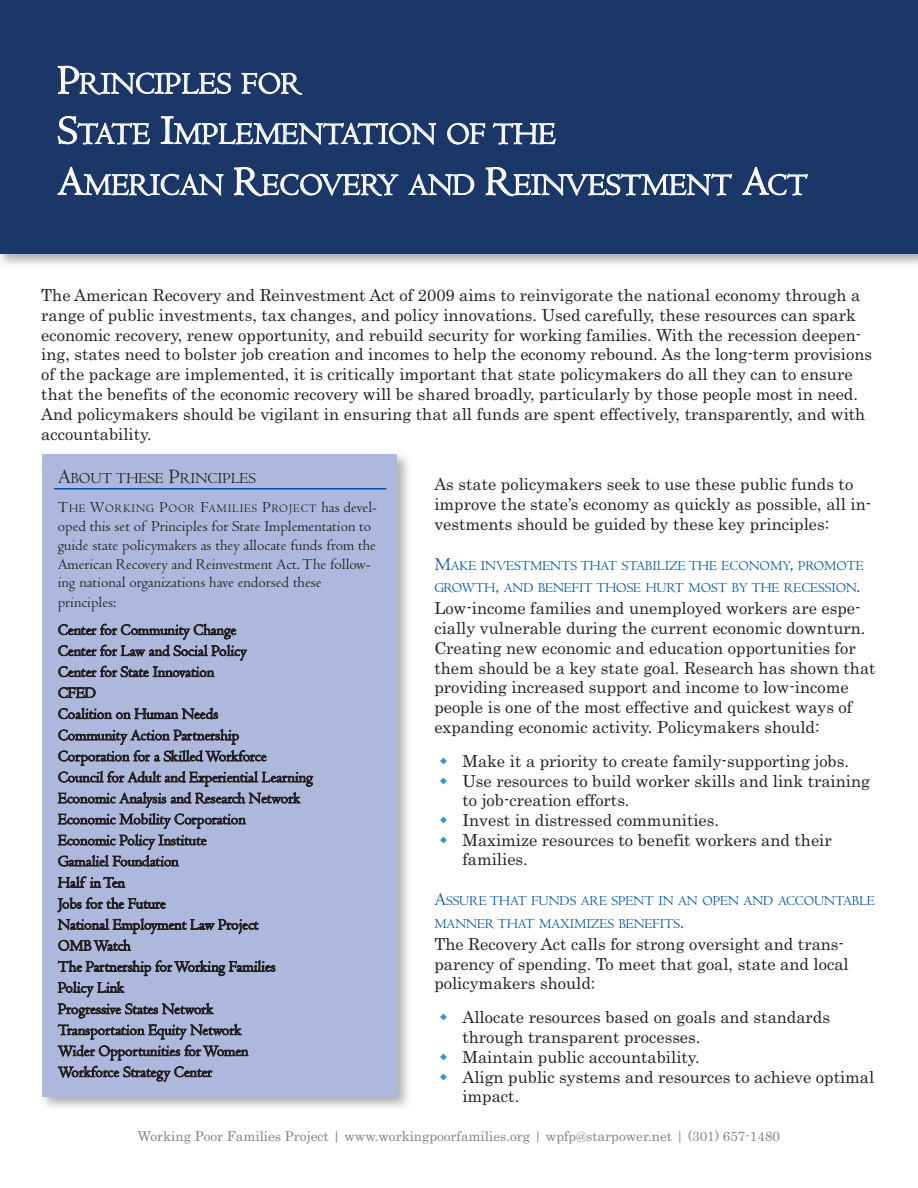
<style>
.page{position:relative;width:918px;height:1188px;background:#fff}
.page>*{position:absolute;margin:0;border:0;box-sizing:border-box;transform-origin:0 0}
.t1{font:31.5px/50.7px "Centaur";letter-spacing:-.005em;color:#fff}
.t2{font:16.5px/19.8px "Century";color:#231f20}
.t3{font:15.75px/21px "Centaur";color:#231f20}
.t4{font:14.1px/22.5px "Centaur";color:#0154a6}
.t5{font:13.5px "Century";color:#808285}
.t6{font:11.85px "Centaur";letter-spacing:.065em;color:#231f20}
.s1{font-size:42px}
.s2{font-size:18.75px}
.s3{font-size:21px}
.s4{font-size:15.75px}
</style>
<div class="page">
<div style="left:0;top:0;width:918px;height:254px;background:#1b3768"></div>
<div style="left:43px;top:454px;width:354px;height:642px;background:#aeb8dc"></div>
<hr style="left:54px;top:488px;width:332px;height:2px;background:#0154a6">
<h1 class="t1" style="left:58px;top:57px;width:752px"><span class="s1">P</span>RINCIPLES FOR<br><span class="s1">S</span>TATE <span class="s1">I</span>MPLEMENTATION OF THE<br><span class="s1">A</span>MERICAN <span class="s1">R</span>ECOVERY AND <span class="s1">R</span>EINVESTMENT <span class="s1">A</span>CT</h1>
<p class="t2" style="left:41px;top:285px;width:832px">The American Recovery and Reinvestment Act of 2009 aims to reinvigorate the national economy through a range of public investments, tax changes, and policy innovations. Used carefully, these resources can spark economic recovery, renew opportunity, and rebuild security for working families. With the recession deepen&shy;ing, states need to bolster job creation and incomes to help the economy rebound. As the long-term provisions of the package are implemented, it is critically important that state policymakers do all they can to ensure that the benefits of the economic recovery will be shared broadly, particularly by those people most in need.<br>And policymakers should be vigilant in ensuring that all funds are spent effectively, transparently, and with accountability.</p>
<p class="t2" style="left:434px;top:474px;width:439px">As state policymakers seek to use these public funds to improve the state’s economy as quickly as possible, all in&shy;vestments should be guided by these key principles:</p>
<p class="t4" style="left:434px;top:553px;width:431px"><span class="s2">M</span>AKE INVESTMENTS THAT STABILIZE THE ECONOMY<span class="s2">,</span> PROMOTE<br>GROWTH<span class="s2">,</span> AND BENEFIT THOSE HURT MOST BY THE RECESSION<span class="s2">.</span></p>
<p class="t2" style="left:434px;top:599px;width:443px">Low-income families and unemployed workers are espe&shy;cially vulnerable during the current economic downturn.<br>Creating new economic and education opportunities for them should be a key state goal. Research has shown that providing increased support and income to low-income people is one of the most effective and quickest ways of expanding economic activity. Policymakers should:</p>
<p class="t2" style="left:462px;top:751px;width:409px">Make it a priority to create family-supporting jobs.<br>Use resources to build worker skills and link training to job-creation efforts.<br>Invest in distressed communities.<br>Maximize resources to benefit workers and their families.</p>
<p class="t4" style="left:434px;top:889px;width:442px"><span class="s2">A</span>SSURE THAT FUNDS ARE SPENT IN AN OPEN AND ACCOUNTABLE<br>MANNER THAT MAXIMIZES BENEFITS<span class="s2">.</span></p>
<p class="t2" style="left:434px;top:934px;width:416px">The Recovery Act calls for strong oversight and trans&shy;parency of spending. To meet that goal, state and local policymakers should:</p>
<p class="t2" style="left:462px;top:1008px;width:413px">Allocate resources based on goals and standards through transparent processes.<br>Maintain public accountability.<br>Align public systems and resources to achieve optimal impact.</p>
<p class="t3" style="left:58px;top:467px;width:200px"><span class="s3">A</span>BOUT THESE <span class="s3">P</span>RINCIPLES</p>
<p class="t6" style="left:58px;top:501px;width:321px"><span class="s4">T</span>HE <span class="s4">W</span>ORKING <span class="s4">P</span>OOR <span class="s4">F</span>AMILIES <span class="s4">P</span>ROJECT <span class="s4">has devel-</span></p>
<p class="t3" style="left:58px;top:516px;width:320px;line-height:19px">oped this set of Principles for State Implementation to guide state policymakers as they allocate funds from the American Recovery and Reinvestment Act.The follow&shy;ing national organizations have endorsed these principles:</p>
<p class="t3" style="left:58px;top:619px;width:256px">Center for Community Change<br>Center for Law and Social Policy<br>Center for State Innovation<br>CFED<br>Coalition on Human Needs<br>Community Action Partnership<br>Corporation for a Skilled Workforce<br>Council for Adult and Experiential Learning<br>Economic Analysis and Research Network<br>Economic Mobility Corporation<br>Economic Policy Institute<br>Gamaliel Foundation<br>Half in Ten<br>Jobs for the Future<br>National Employment Law Project<br>OMB Watch<br>The Partnership for Working Families<br>Policy Link<br>Progressive States Network<br>Transportation Equity Network<br>Wider Opportunities for Women<br>Workforce Strategy Center</p>
<p class="t5" style="left:138px;top:1128px;width:644px">Working Poor Families Project | www.workingpoorfamilies.org | wpfp@starpower.net | (301) 657-1480</p>
</div>
